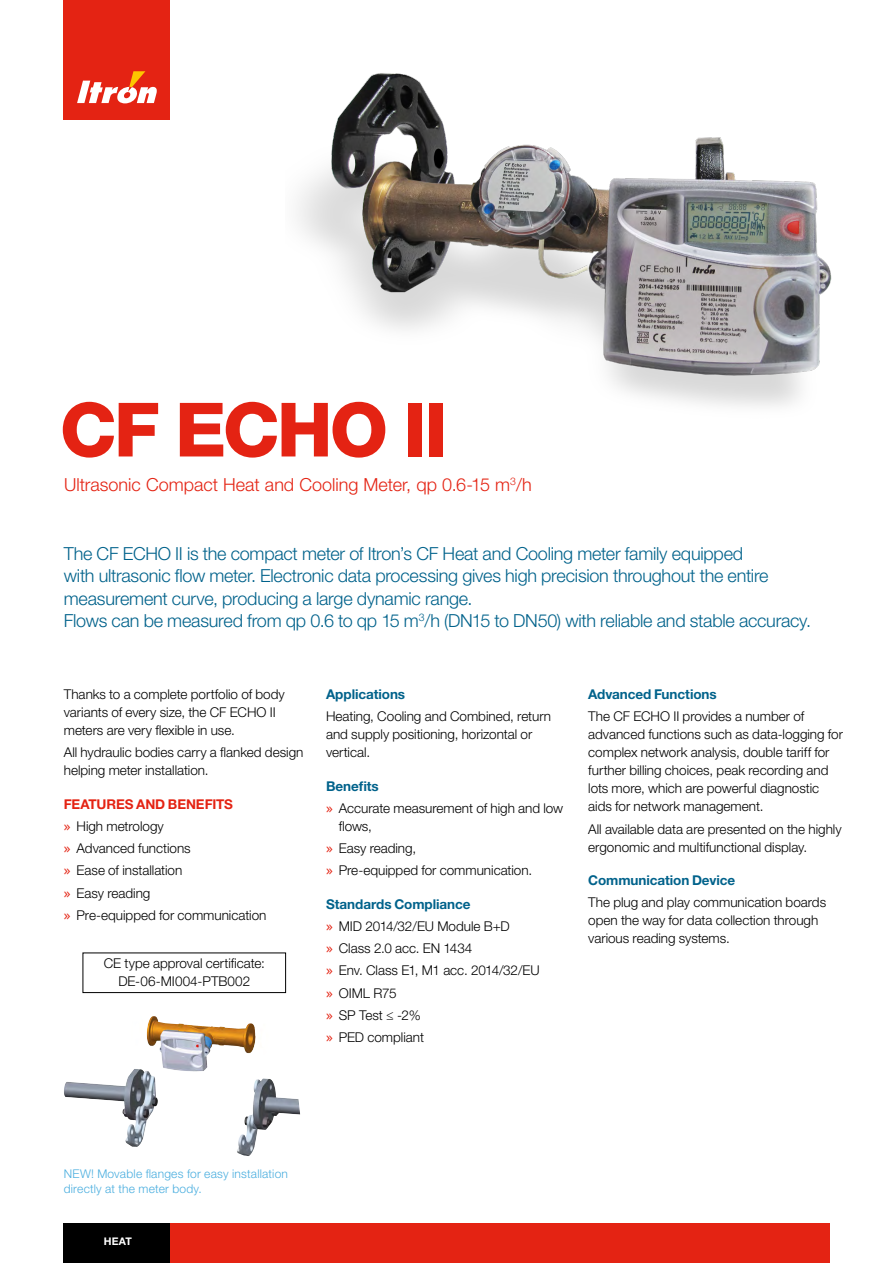
<style>
.page{position:relative;width:893px;height:1263px;background:#fff}
.page>*{position:absolute;margin:0;border:0;box-sizing:border-box;transform-origin:0 0}
.t1{font:800 75px "Helvetica Neue LT Std";letter-spacing:-.035em;color:#e42313}
.t2{font:300 18px/22.5px "Helvetica Neue LT Std";letter-spacing:-.015em;color:#00628b}
.t3{font:300 18px "Helvetica Neue LT Std";color:#e42313}
.t4{font:300 13.5px/18px "Helvetica Neue LT Std";color:#000}
.t5{font:700 13.5px "Helvetica Neue LT Std";letter-spacing:-.005em;color:#00628b}
.t6{font:300 12px/15px "Helvetica Neue LT Std";letter-spacing:.02em;color:#4aaedf}
.t7{font:700 10.5px "Helvetica Neue LT Std";color:#fff}
.s1{font-weight:700;color:#e42313}
.s2{font-family:"Lucida Grande";font-weight:400;color:#e42313}
.s3{font-weight:700;color:#00628b}
</style>
<div class="page">
<div style="left:83px;top:952px;width:203px;height:41px;border:1px solid #000"></div>
<img style="left:297px;top:73px;width:535px;height:333px">
<div style="left:64px;top:0;width:106px;height:119px;background:#e42313"></div>
<svg style="left:77px;top:71px;width:80px;height:32px"></svg>
<div style="left:64px;top:1223px;width:106px;height:40px;background:#000"></div>
<div style="left:170px;top:1223px;width:659px;height:40px;background:#e42313"></div>
<h1 class="t1" style="left:60px;top:385px;width:390px">CF ECHO II</h1>
<h2 class="t3" style="left:64px;top:473px;width:469px">Ultrasonic Compact Heat and Cooling Meter, qp 0.6-15 m<sup>3</sup>/h</h2>
<p class="t2" style="left:64px;top:542px;width:749px">The CF ECHO II is the compact meter of Itron’s CF Heat and Cooling meter family equipped<br>with ultrasonic flow meter. Electronic data processing gives high precision throughout the entire measurement curve, producing a large dynamic range.<br>Flows can be measured from qp 0.6 to qp 15 m<sup>3</sup>/h (DN15 to DN50) with reliable and stable accuracy.</p>
<p class="t4" style="left:64px;top:685px;width:222px">Thanks to a complete portfolio of body variants of every size, the CF ECHO II meters are very flexible in use.</p>
<p class="t4" style="left:64px;top:743px;width:241px">All hydraulic bodies carry a flanked design helping meter installation.</p>
<p class="t4" style="left:64px;top:792px;width:204px;line-height:22.2px"><span class="s1">FEATURES AND BENEFITS<br></span><span class="s2">»</span> High metrology<br><span class="s2">»</span> Advanced functions<br><span class="s2">»</span> Ease of installation<br><span class="s2">»</span> Easy reading<br><span class="s2">»</span> Pre-equipped for communication</p>
<p class="t4" style="left:104px;top:954px;width:163px;text-align:center">CE type approval certificate:<br>DE-06-MI004-PTB002</p>
<p class="t5" style="left:326px;top:686px;width:81px">Applications</p>
<p class="t4" style="left:326px;top:707px;width:226px">Heating, Cooling and Combined, return and supply positioning, horizontal or vertical.</p>
<p class="t4" style="left:326px;top:774px;width:239px;line-height:22.2px"><span class="s3">Benefits<br></span><span class="s2">»</span> Accurate measurement of high and low</p>
<p class="t4" style="left:326px;top:815px;width:208px;line-height:22.2px;text-indent:13px">flows,<br><span class="s2">»</span> Easy reading,<br><span class="s2">»</span> Pre-equipped for communication.</p>
<p class="t4" style="left:326px;top:892px;width:215px;line-height:22.2px"><span class="s3">Standards Compliance<br></span><span class="s2">»</span> MID 2014/32/EU Module B+D<br><span class="s2">»</span> Class 2.0 acc. EN 1434<br><span class="s2">»</span> Env. Class E1, M1 acc. 2014/32/EU <span class="s2">»</span> OIML R75<br><span class="s2">»</span> SP Test ≤ -2%<br><span class="s2">»</span> PED compliant</p>
<p class="t5" style="left:588px;top:686px;width:130px">Advanced Functions</p>
<p class="t4" style="left:588px;top:707px;width:256px">The CF ECHO II provides a number of advanced functions such as data-logging for complex network analysis, double tariff for further billing choices, peak recording and lots more, which are powerful diagnostic aids for network management.</p>
<p class="t4" style="left:588px;top:819px;width:255px">All available data are presented on the highly ergonomic and multifunctional display.</p>
<p class="t5" style="left:588px;top:872px;width:148px">Communication Device</p>
<p class="t4" style="left:588px;top:893px;width:239px">The plug and play communication boards open the way for data collection through various reading systems.</p>
<p class="t6" style="left:64px;top:1166px;width:226px">NEW! Movable flanges for easy installation directly at the meter body.</p>
<p class="t7" style="left:104px;top:1235px;width:30px">HEAT</p>
</div>
